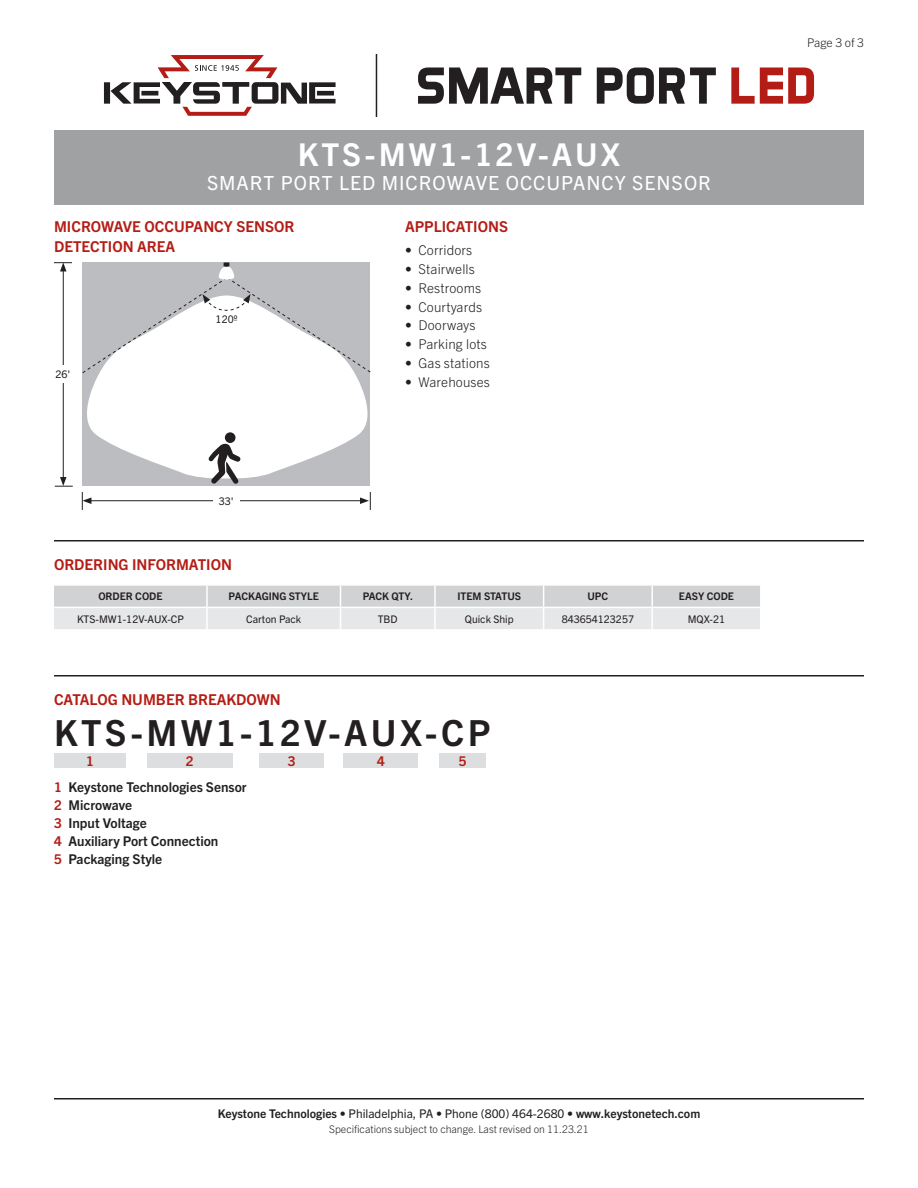
<style>
.page{position:relative;width:918px;height:1188px;background:#fff}
.page>*{position:absolute;margin:0;border:0;box-sizing:border-box;transform-origin:0 0}
.CatalogNumber{font:700 36px "Trade Gothic Next LT Pro";letter-spacing:.1em;color:#231f20}
.t1{font:700 31.5px "Trade Gothic Next LT Pro";letter-spacing:.1em;color:#fff}
.SubTitle{font:19.5px "Trade Gothic Next LT Pro";letter-spacing:.05em;color:#fff}
.Heading_01{font:700 15px/19.5px "Trade Gothic Next LT Pro";color:#b41d15}
.Catalog_Key{font:700 13.5px "Trade Gothic Next LT Pro";color:#231f20}
.t2{font:300 13.5px "Trade Gothic Next LT Pro";letter-spacing:.01em;color:#231f20}
.Catalog_BarNumber{font:700 13.5px "Trade Gothic Next LT Pro";color:#b41d15}
.t3{font:700 12px "Trade Gothic Next LT Pro";color:#231f20}
.Page{font:300 12px "Trade Gothic Next LT Pro";color:#231f20}
.Table_Text{font:10.5px "Trade Gothic Next LT Pro";color:#231f20}
.Table_Header{font:700 10.5px "Trade Gothic Next LT Pro";color:#231f20}
.Rev{font:300 10.5px "Trade Gothic Next LT Pro";color:#231f20}
.Art_Callout{font:10.5px "Trade Gothic Next LT Pro";color:#231f20}
.s1{color:#b41d15}
.s2{font-weight:400}
</style>
<div class="page">
<hr style="left:54px;top:1098px;width:810px;height:2px;background:#231f20">
<svg style="left:104px;top:55px;width:232px;height:61px"></svg>
<hr style="left:376px;top:54px;width:1px;height:63px;background:#231f20">
<svg style="left:418px;top:68px;width:163px;height:36px"></svg>
<svg style="left:597px;top:68px;width:119px;height:36px"></svg>
<svg style="left:731px;top:67px;width:83px;height:37px"></svg>
<div style="left:54px;top:130px;width:810px;height:75px;background:#a0a1a3"></div>
<svg style="left:54px;top:585px;width:706px;height:44px;background:#dddee0"></svg>
<hr style="left:652px;top:584px;width:110px;height:2px;background:#fff">
<hr style="left:651px;top:586px;width:2px;height:21px;background:#fff">
<hr style="left:652px;top:607px;width:110px;height:1px;background:#fff">
<hr style="left:651px;top:608px;width:2px;height:21px;background:#fff">
<hr style="left:54px;top:540px;width:810px;height:2px;background:#231f20">
<hr style="left:54px;top:675px;width:810px;height:1px;background:#231f20">
<div style="left:54px;top:753px;width:72px;height:15px;background:#dddee0"></div>
<div style="left:147px;top:753px;width:85px;height:15px;background:#dddee0"></div>
<div style="left:260px;top:753px;width:64px;height:15px;background:#dddee0"></div>
<div style="left:344px;top:753px;width:74px;height:15px;background:#dddee0"></div>
<div style="left:440px;top:753px;width:46px;height:15px;background:#dddee0"></div>
<hr style="left:63px;top:269px;width:1px;height:210px;background:#231f20">
<svg style="left:54px;top:262px;width:18px;height:9px"></svg>
<svg style="left:55px;top:477px;width:18px;height:10px"></svg>
<div style="left:54px;top:365px;width:18px;height:18px;background:#fff"></div>
<div style="left:82px;top:262px;width:288px;height:224px;background:#bcbdc0"></div>
<svg style="left:87px;top:374px;width:281px;height:105px;fill:#fff"></svg>
<svg style="left:208px;top:432px;width:33px;height:52px;background:#a6a4a5"></svg>
<svg style="left:82px;top:262px;width:289px;height:112px"></svg>
<hr style="left:89px;top:500px;width:273px;height:1px;background:#231f20">
<svg style="left:360px;top:492px;width:11px;height:18px"></svg>
<svg style="left:82px;top:492px;width:9px;height:18px"></svg>
<div style="left:213px;top:495px;width:27px;height:12px;background:#fff"></div>
<p class="t1" style="left:298px;top:133px;width:324px">KTS-MW1-12V-AUX</p>
<p class="SubTitle" style="left:207px;top:169px;width:505px">SMART PORT LED MICROWAVE OCCUPANCY SENSOR</p>
<p class="Heading_01" style="left:54px;top:216px;width:242px">MICROWAVE OCCUPANCY SENSOR<br>DETECTION AREA</p>
<p class="Heading_01" style="left:405px;top:216px;width:105px">APPLICATIONS</p>
<p class="t2" style="left:405px;top:241px;width:69px">• Corridors</p>
<p class="t2" style="left:405px;top:260px;width:71px">• Stairwells</p>
<p class="t2" style="left:405px;top:279px;width:78px">• Restrooms</p>
<p class="t2" style="left:405px;top:297px;width:79px">• Courtyards</p>
<p class="t2" style="left:405px;top:316px;width:72px">• Doorways</p>
<p class="t2" style="left:405px;top:335px;width:83px">• Parking lots</p>
<p class="t2" style="left:405px;top:354px;width:86px">• Gas stations</p>
<p class="t2" style="left:405px;top:372px;width:86px">• Warehouses</p>
<p class="Art_Callout" style="left:216px;top:312px;width:23px">120º</p>
<p class="Art_Callout" style="left:55px;top:367px;width:17px">26'</p>
<p class="Art_Callout" style="left:219px;top:494px;width:17px">33'</p>
<p class="Heading_01" style="left:54px;top:553px;width:180px">ORDERING INFORMATION</p>
<p class="Table_Header" style="left:98px;top:589px;width:66px">ORDER CODE</p>
<p class="Table_Header" style="left:229px;top:589px;width:92px">PACKAGING STYLE</p>
<p class="Table_Header" style="left:363px;top:589px;width:52px">PACK QTY.</p>
<p class="Table_Header" style="left:457px;top:589px;width:65px">ITEM STATUS</p>
<p class="Table_Header" style="left:587px;top:589px;width:22px">UPC</p>
<p class="Table_Header" style="left:679px;top:589px;width:57px">EASY CODE</p>
<p class="Table_Text" style="left:77px;top:612px;width:108px">KTS-MW1-12V-AUX-CP</p>
<p class="Table_Text" style="left:246px;top:612px;width:57px">Carton Pack</p>
<p class="Table_Text" style="left:378px;top:612px;width:21px">TBD</p>
<p class="Table_Text" style="left:465px;top:612px;width:50px">Quick Ship</p>
<p class="Table_Text" style="left:562px;top:612px;width:74px">843654123257</p>
<p class="Table_Text" style="left:688px;top:612px;width:39px">MQX-21</p>
<p class="Heading_01" style="left:54px;top:688px;width:228px">CATALOG NUMBER BREAKDOWN</p>
<p class="CatalogNumber" style="left:54px;top:708px;width:438px">KTS-MW1-12V-AUX-CP</p>
<p class="Catalog_BarNumber" style="left:86px;top:751px;width:9px">1</p>
<p class="Catalog_BarNumber" style="left:186px;top:751px;width:9px">2</p>
<p class="Catalog_BarNumber" style="left:288px;top:751px;width:9px">3</p>
<p class="Catalog_BarNumber" style="left:377px;top:751px;width:9px">4</p>
<p class="Catalog_BarNumber" style="left:459px;top:751px;width:9px">5</p>
<p class="Catalog_Key" style="left:54px;top:778px;width:194px"><span class="s1">1</span> Keystone Technologies Sensor</p>
<p class="Catalog_Key" style="left:54px;top:796px;width:80px"><span class="s1">2</span> Microwave</p>
<p class="Catalog_Key" style="left:54px;top:814px;width:94px"><span class="s1">3</span> Input Voltage</p>
<p class="Catalog_Key" style="left:54px;top:832px;width:166px"><span class="s1">4</span> Auxiliary Port Connection</p>
<p class="Catalog_Key" style="left:54px;top:850px;width:110px"><span class="s1">5</span> Packaging Style</p>
<p class="Page" style="left:807px;top:34px;width:58px">Page 3 of 3</p>
<p class="t3" style="left:218px;top:1105px;width:484px">Keystone Technologies <span class="s2">• Philadelphia, PA • Phone (800) 464-2680 •</span> www.keystonetech.com</p>
<p class="Rev" style="left:329px;top:1122px;width:261px">Specifications subject to change. Last revised on 11.23.21</p>
</div>
